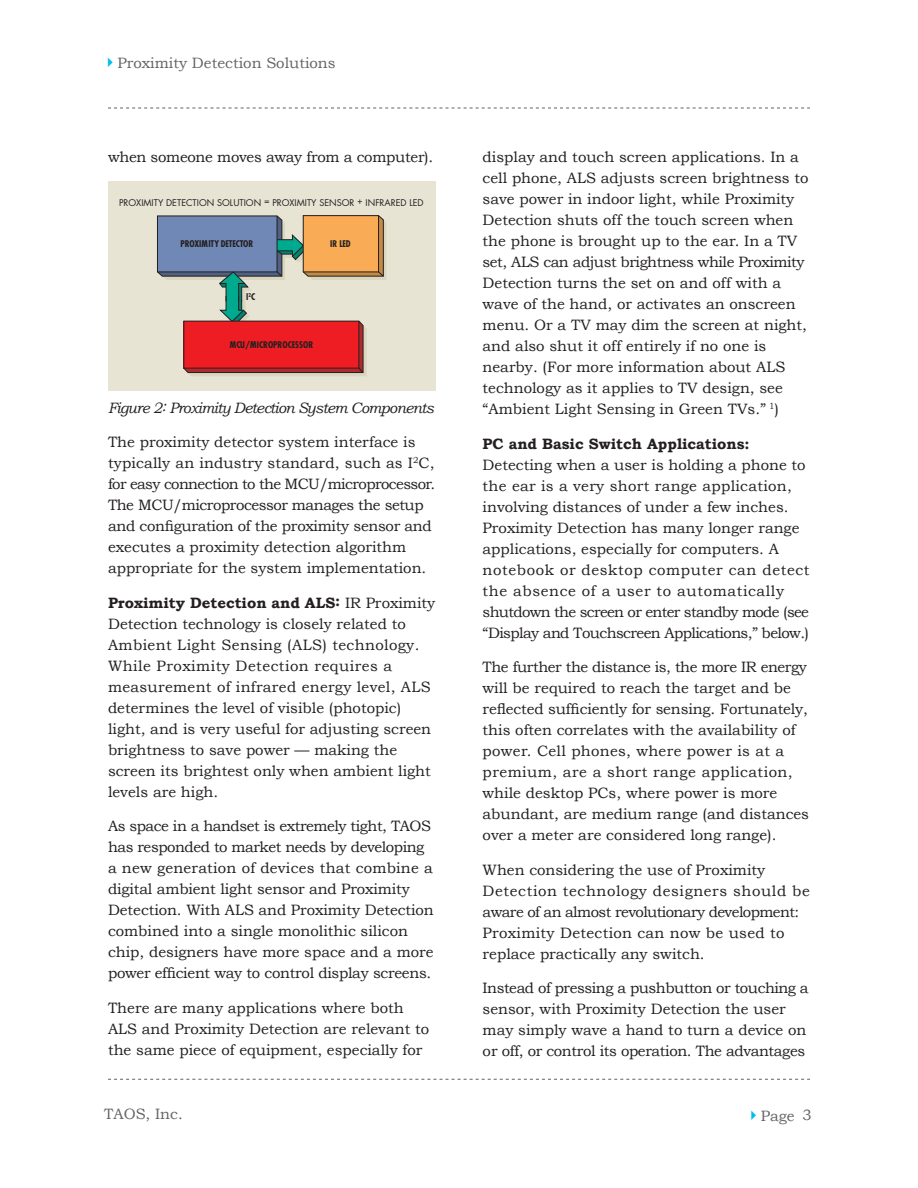
<style>
.page{position:relative;width:918px;height:1188px;background:#fff}
.page>*{position:absolute;margin:0;border:0;box-sizing:border-box;transform-origin:0 0}
.Body{font:15px/21px "Bookman Old Style";color:#231f20}
.Body-2{font:15px/21px "Bookman Old Style";letter-spacing:-.025em;color:#231f20}
.t1{font:15px "Bookman Old Style";color:#636366}
.Body-3{font:italic 15px "Bookman Old Style";letter-spacing:-.045em;color:#231f20}
.Body-4{font:15px "Bookman Old Style";letter-spacing:-.02em;color:#231f20}
.t2{font:9px "Futura";color:#231f20}
.t3{font:700 condensed 9px "Futura";letter-spacing:-.005em;color:#231f20}
.s1{color:#01bdf2}
.s2{font-weight:700}
</style>
<div class="page">
<div style="left:108px;top:182px;width:328px;height:209px;background:#e7e4d4"></div>
<svg style="left:157px;top:215px;width:229px;height:161px"></svg>
<svg style="left:108px;top:108px;width:702px;height:1px"></svg>
<svg style="left:108px;top:1079px;width:702px;height:1px"></svg>
<p class="t1" style="left:102px;top:54px;width:235px"><span class="s1">✔</span>Proximity Detection Solutions</p>
<p class="Body-4" style="left:108px;top:149px;width:327px">when someone moves away from a computer).</p>
<p class="t2" style="left:119px;top:197px;width:306px">PROXIMITY DETECTION SOLUTION = PROXIMITY SENSOR + INFRARED LED</p>
<p class="t3" style="left:180px;top:238px;width:74px">PROXIMITY DETECTOR</p>
<p class="t3" style="left:330px;top:238px;width:22px">IR LED</p>
<p class="t3" style="left:246px;top:291px;width:10px">I<sup>2</sup>C</p>
<p class="t3" style="left:230px;top:339px;width:85px">MCU/MICROPROCESSOR</p>
<p class="Body-3" style="left:108px;top:399px;width:327px">Figure 2: Proximity Detection System Components</p>
<p class="Body" style="left:108px;top:432px;width:329px">The proximity detector system interface is typically an industry standard, such as I<sup>2</sup>C, for easy connection to the MCU/microprocessor.<br>The MCU/microprocessor manages the setup and configuration of the proximity sensor and executes a proximity detection algorithm appropriate for the system implementation.</p>
<p class="Body" style="left:108px;top:592px;width:329px"><span class="s2">Proximity Detection and ALS:</span> IR Proximity Detection technology is closely related to Ambient Light Sensing (ALS) technology.<br>While Proximity Detection requires a measurement of infrared energy level, ALS determines the level of visible (photopic) light, and is very useful for adjusting screen brightness to save power — making the screen its brightest only when ambient light levels are high.</p>
<p class="Body" style="left:108px;top:816px;width:327px">As space in a handset is extremely tight, TAOS has responded to market needs by developing a new generation of devices that combine a digital ambient light sensor and Proximity Detection. With ALS and Proximity Detection combined into a single monolithic silicon chip, designers have more space and a more power efficient way to control display screens.</p>
<p class="Body" style="left:108px;top:997px;width:323px">There are many applications where both<br>ALS and Proximity Detection are relevant to the same piece of equipment, especially for</p>
<p class="Body" style="left:483px;top:147px;width:327px">display and touch screen applications. In a cell phone, ALS adjusts screen brightness to save power in indoor light, while Proximity Detection shuts off the touch screen when the phone is brought up to the ear. In a TV set, ALS can adjust brightness while Proximity Detection turns the set on and off with a wave of the hand, or activates an onscreen menu. Or a TV may dim the screen at night, and also shut it off entirely if no one is nearby. (For more information about ALS technology as it applies to TV design, see “Ambient Light Sensing in Green TVs.” <sup>1</sup>)</p>
<p class="Body" style="left:483px;top:433px;width:329px"><span class="s2">PC and Basic Switch Applications:<br></span>Detecting when a user is holding a phone to the ear is a very short range application, involving distances of under a few inches.<br>Proximity Detection has many longer range applications, especially for computers. A notebook or desktop computer can detect the absence of a user to automatically shutdown the screen or enter standby mode (see “Display and Touchscreen Applications,” below.)</p>
<p class="Body" style="left:483px;top:657px;width:328px">The further the distance is, the more IR energy will be required to reach the target and be reflected sufficiently for sensing. Fortunately, this often correlates with the availability of power. Cell phones, where power is at a premium, are a short range application, while desktop PCs, where power is more abundant, are medium range (and distances over a meter are considered long range).</p>
<p class="Body" style="left:483px;top:859px;width:329px">When considering the use of Proximity Detection technology designers should be aware of an almost revolutionary development:<br>Proximity Detection can now be used to replace practically any switch.</p>
<p class="Body-2" style="left:483px;top:978px;width:328px">Instead of pressing a pushbutton or touching a sensor, with Proximity Detection the user may simply wave a hand to turn a device on or off, or control its operation. The advantages</p>
<p class="t1" style="left:104px;top:1106px;width:80px">TAOS, Inc.</p>
<p class="t1" style="left:746px;top:1107px;width:50px"><span class="s1">✔</span>Page</p>
<p class="t1" style="left:802px;top:1107px;width:11px">3</p>
</div>
